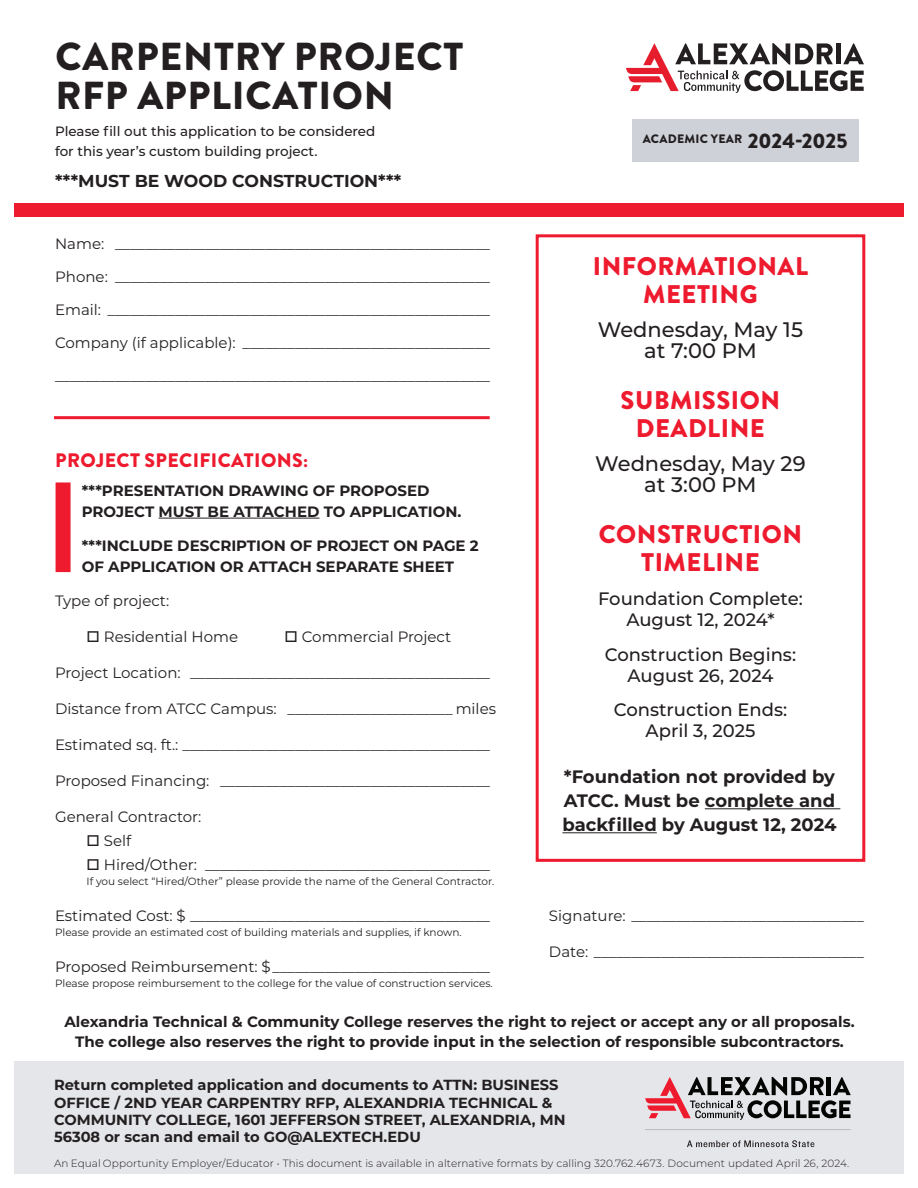
<style>
.page{position:relative;width:918px;height:1188px;background:#fff}
.page>*{position:absolute;margin:0;border:0;box-sizing:border-box;transform-origin:0 0}
.t1{font:900 39px/39px "Brandon Grotesque";letter-spacing:.02em;color:#231f20}
.t2{font:900 25.5px/27.6px "Brandon Grotesque";letter-spacing:.02em;color:#ee1a2e;text-align:center}
.t3{font:500 21px/21px "Montserrat";color:#231f20;text-align:center}
.t4{font:900 19.5px "Brandon Grotesque";letter-spacing:.02em;color:#ee1a2e}
.t5{font:500 18px/21px "Montserrat";color:#231f20;text-align:center}
.t6{font:700 18px/24px "Montserrat";color:#231f20;text-align:justify}
.t7{font:700 17.25px "Montserrat";color:#231f20}
.t8{font:15px "Montserrat";color:#231f20}
.t9{font:700 15px/21px "Montserrat";color:#231f20}
.t10{font:700 14.7px/17.2px "Montserrat";color:#231f20}
.t11{font:500 13.5px/19.2px "Montserrat";color:#231f20}
.t12{font:900 12.3px "Brandon Grotesque";letter-spacing:.02em;color:#231f20}
.t13{font:10.5px "Montserrat";color:#231f20}
.t14{font:300 10.5px "Montserrat";letter-spacing:.005em;color:#231f20}
.s1{font-size:21px}
</style>
<div class="page">
<div style="left:14px;top:203px;width:890px;height:13px;background:#ee1a2e"></div>
<svg style="left:626px;top:43px;width:238px;height:50px"></svg>
<div style="left:632px;top:119px;width:226px;height:43px;background:#ced1d7"></div>
<div style="left:14px;top:1061px;width:890px;height:113px;background:#e5e6e9"></div>
<svg style="left:645px;top:1077px;width:206px;height:43px"></svg>
<svg style="left:687px;top:1140px;width:127px;height:7px"></svg>
<hr style="left:645px;top:1129px;width:206px;height:1px;background:#bcbdc0">
<hr style="left:54px;top:416px;width:436px;height:3px;background:#ee1a2e">
<hr style="left:159px;top:518px;width:160px;height:1px;background:#231f20">
<div style="left:56px;top:482px;width:15px;height:90px;background:#ee1a2e"></div>
<div style="left:536px;top:234px;width:329px;height:628px;border:3px solid #ee1a2e"></div>
<hr style="left:705px;top:808px;width:135px;height:1px;background:#231f20">
<hr style="left:562px;top:832px;width:95px;height:1px;background:#231f20">
<h1 class="t1" style="left:55px;top:38px;width:410px">CARPENTRY PROJECT<br>RFP APPLICATION</h1>
<p class="t11" style="left:55px;top:122px;width:322px">Please fill out this application to be considered for this year’s custom building project.</p>
<p class="t7" style="left:55px;top:168px;width:348px">***MUST BE WOOD CONSTRUCTION***</p>
<p class="t12" style="left:643px;top:130px;width:206px">ACADEMIC YEAR <span class="s1">2024-2025</span></p>
<p class="t8" style="left:55px;top:233px;width:436px">Name: __________________________________________________</p>
<p class="t8" style="left:55px;top:266px;width:436px">Phone: __________________________________________________</p>
<p class="t8" style="left:55px;top:299px;width:436px">Email: ___________________________________________________</p>
<p class="t8" style="left:55px;top:332px;width:436px">Company (if applicable): _________________________________</p>
<p class="t8" style="left:55px;top:365px;width:436px">__________________________________________________________</p>
<h2 class="t2" style="left:593px;top:253px;width:217px">INFORMATIONAL<br>MEETING</h2>
<h3 class="t3" style="left:598px;top:319px;width:207px">Wednesday, May 15 at 7:00 PM</h3>
<h2 class="t2" style="left:621px;top:387px;width:161px">SUBMISSION<br>DEADLINE</h2>
<h3 class="t3" style="left:595px;top:452px;width:212px">Wednesday, May 29 at 3:00 PM</h3>
<h2 class="t2" style="left:599px;top:521px;width:205px">CONSTRUCTION<br>TIMELINE</h2>
<p class="t5" style="left:598px;top:588px;width:206px">Foundation Complete:<br>August 12, 2024*</p>
<p class="t5" style="left:605px;top:643px;width:193px">Construction Begins:<br>August 26, 2024</p>
<p class="t5" style="left:614px;top:699px;width:175px">Construction Ends:<br>April 3, 2025</p>
<p class="t6" style="left:562px;top:764px;width:276px">*Foundation not provided by ATCC. Must be complete and backfilled by August 12, 2024</p>
<h3 class="t4" style="left:55px;top:446px;width:255px">PROJECT SPECIFICATIONS:</h3>
<p class="t9" style="left:82px;top:479px;width:381px">***PRESENTATION DRAWING OF PROPOSED<br>PROJECT MUST BE ATTACHED TO APPLICATION.</p>
<p class="t9" style="left:82px;top:535px;width:399px">***INCLUDE DESCRIPTION OF PROJECT ON PAGE 2<br>OF APPLICATION OR ATTACH SEPARATE SHEET</p>
<p class="t8" style="left:55px;top:591px;width:116px">Type of project:</p>
<p class="t8" style="left:87px;top:627px;width:153px">□ Residential Home</p>
<p class="t8" style="left:285px;top:627px;width:168px">□ Commercial Project</p>
<p class="t8" style="left:55px;top:663px;width:436px">Project Location: ________________________________________</p>
<p class="t8" style="left:55px;top:699px;width:443px">Distance from ATCC Campus: ______________________ miles</p>
<p class="t8" style="left:55px;top:735px;width:436px">Estimated sq. ft.: _________________________________________</p>
<p class="t8" style="left:55px;top:771px;width:436px">Proposed Financing: ____________________________________</p>
<p class="t8" style="left:55px;top:807px;width:148px">General Contractor:</p>
<p class="t8" style="left:87px;top:831px;width:46px">□ Self</p>
<p class="t8" style="left:87px;top:855px;width:405px">□ Hired/Other: ______________________________________</p>
<p class="t13" style="left:87px;top:874px;width:409px">If you select “Hired/Other” please provide the name of the General Contractor.</p>
<p class="t8" style="left:55px;top:906px;width:436px">Estimated Cost: $ ________________________________________</p>
<p class="t13" style="left:55px;top:925px;width:408px">Please provide an estimated cost of building materials and supplies, if known.</p>
<p class="t8" style="left:55px;top:957px;width:436px">Proposed Reimbursement: $_____________________________</p>
<p class="t13" style="left:55px;top:976px;width:439px">Please propose reimbursement to the college for the value of construction services.</p>
<p class="t9" style="left:64px;top:1011px;width:792px;line-height:19.5px;text-align:center">Alexandria Technical &amp; Community College reserves the right to reject or accept any or all proposals.<br>The college also reserves the right to provide input in the selection of responsible subcontractors.</p>
<p class="t8" style="left:549px;top:906px;width:316px">Signature: _______________________________</p>
<p class="t8" style="left:549px;top:942px;width:316px">Date: ____________________________________</p>
<p class="t10" style="left:54px;top:1076px;width:513px">Return completed application and documents to ATTN: BUSINESS OFFICE / 2ND YEAR CARPENTRY RFP, ALEXANDRIA TECHNICAL &amp; COMMUNITY COLLEGE, 1601 JEFFERSON STREET, ALEXANDRIA, MN 56308 or scan and email to GO@ALEXTECH.EDU</p>
<p class="t14" style="left:54px;top:1156px;width:797px">An Equal Opportunity Employer/Educator • This document is available in alternative formats by calling 320.762.4673. Document updated April 26, 2024.</p>
</div>
